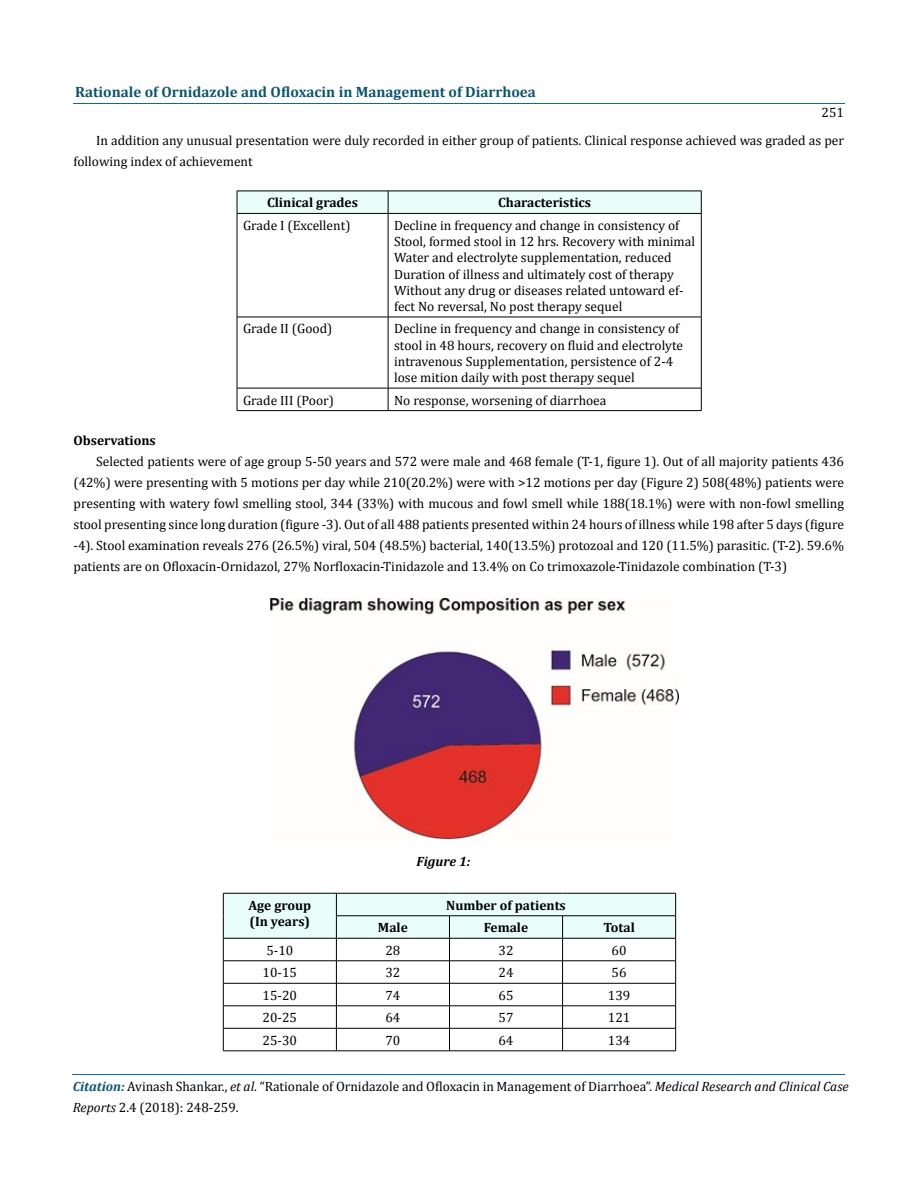
<style>
.page{position:relative;width:917px;height:1190px;background:#fff}
.page>*{position:absolute;margin:0;border:0;box-sizing:border-box;transform-origin:0 0}
.t1{font:700 15px "Cambria";color:#0e546a}
.t2{font:13.5px/16.2px "Cambria";color:#000}
.t3{font:700 13.5px/16.2px "Cambria";color:#000}
.t4{font:italic 700 13.5px "Cambria";color:#000}
.s1{font-weight:700;font-style:italic;font-size:13.35px;color:#0e546a}
.s2{font-style:italic}
</style>
<div class="page">
<hr style="left:74px;top:103px;width:771px;height:1px;background:#0d66b1">
<hr style="left:72px;top:1074px;width:773px;height:1px;background:#0d66b1">
<div style="left:237px;top:191px;width:464px;height:23px;background:#e9fdf9"></div>
<hr style="left:237px;top:191px;width:151px;height:1px;background:#000">
<svg style="left:237px;top:191px;width:1px;height:22px"></svg>
<hr style="left:388px;top:191px;width:313px;height:1px;background:#000">
<svg style="left:388px;top:191px;width:1px;height:22px"></svg>
<svg style="left:701px;top:191px;width:1px;height:22px"></svg>
<hr style="left:237px;top:213px;width:151px;height:1px;background:#000">
<hr style="left:237px;top:214px;width:1px;height:103px;background:#000">
<hr style="left:388px;top:213px;width:313px;height:1px;background:#000">
<hr style="left:388px;top:214px;width:1px;height:103px;background:#000">
<hr style="left:701px;top:214px;width:1px;height:103px;background:#000">
<hr style="left:237px;top:317px;width:151px;height:1px;background:#000">
<hr style="left:237px;top:317px;width:1px;height:71px;background:#000">
<hr style="left:388px;top:317px;width:313px;height:1px;background:#000">
<hr style="left:388px;top:317px;width:1px;height:71px;background:#000">
<hr style="left:701px;top:317px;width:1px;height:71px;background:#000">
<hr style="left:237px;top:388px;width:151px;height:1px;background:#000">
<svg style="left:237px;top:388px;width:1px;height:22px"></svg>
<hr style="left:388px;top:388px;width:313px;height:1px;background:#000">
<svg style="left:388px;top:388px;width:1px;height:22px"></svg>
<svg style="left:701px;top:388px;width:1px;height:22px"></svg>
<hr style="left:237px;top:410px;width:151px;height:1px;background:#000">
<hr style="left:388px;top:410px;width:313px;height:1px;background:#000">
<img style="left:270px;top:598px;width:408px;height:240px">
<div style="left:223px;top:893px;width:452px;height:45px;background:#e9fdf9"></div>
<hr style="left:223px;top:893px;width:113px;height:1px;background:#000">
<hr style="left:336px;top:893px;width:113px;height:1px;background:#000">
<hr style="left:449px;top:893px;width:113px;height:1px;background:#000">
<hr style="left:562px;top:893px;width:113px;height:1px;background:#000">
<hr style="left:336px;top:915px;width:113px;height:1px;background:#000">
<hr style="left:449px;top:915px;width:113px;height:1px;background:#000">
<hr style="left:562px;top:915px;width:113px;height:1px;background:#000">
<hr style="left:223px;top:938px;width:113px;height:1px;background:#000">
<hr style="left:336px;top:938px;width:113px;height:1px;background:#000">
<hr style="left:449px;top:938px;width:113px;height:1px;background:#000">
<hr style="left:562px;top:938px;width:113px;height:1px;background:#000">
<hr style="left:223px;top:960px;width:113px;height:1px;background:#000">
<hr style="left:336px;top:960px;width:113px;height:1px;background:#000">
<hr style="left:449px;top:960px;width:113px;height:1px;background:#000">
<hr style="left:562px;top:960px;width:113px;height:1px;background:#000">
<hr style="left:223px;top:983px;width:113px;height:1px;background:#000">
<hr style="left:336px;top:983px;width:113px;height:1px;background:#000">
<hr style="left:449px;top:983px;width:113px;height:1px;background:#000">
<hr style="left:562px;top:983px;width:113px;height:1px;background:#000">
<hr style="left:223px;top:1005px;width:113px;height:1px;background:#000">
<hr style="left:336px;top:1005px;width:113px;height:1px;background:#000">
<hr style="left:449px;top:1005px;width:113px;height:1px;background:#000">
<hr style="left:562px;top:1005px;width:113px;height:1px;background:#000">
<hr style="left:223px;top:1028px;width:113px;height:1px;background:#000">
<svg style="left:223px;top:893px;width:1px;height:157px"></svg>
<hr style="left:336px;top:1028px;width:113px;height:1px;background:#000">
<svg style="left:336px;top:893px;width:1px;height:157px"></svg>
<hr style="left:449px;top:1028px;width:113px;height:1px;background:#000">
<svg style="left:449px;top:916px;width:1px;height:134px"></svg>
<hr style="left:562px;top:1028px;width:113px;height:1px;background:#000">
<svg style="left:562px;top:916px;width:1px;height:134px"></svg>
<svg style="left:675px;top:893px;width:1px;height:157px"></svg>
<hr style="left:223px;top:1050px;width:113px;height:1px;background:#000">
<hr style="left:336px;top:1050px;width:113px;height:1px;background:#000">
<hr style="left:449px;top:1050px;width:113px;height:1px;background:#000">
<hr style="left:562px;top:1050px;width:113px;height:1px;background:#000">
<p class="t1" style="left:75px;top:82px;width:462px">Rationale of Ornidazole and Ofloxacin in Management of Diarrhoea</p>
<p class="t2" style="left:73px;top:129px;width:772px;line-height:21px;text-indent:23px">In addition any unusual presentation were duly recorded in either group of patients. Clinical response achieved was graded as per following index of achievement</p>
<p class="t2" style="left:821px;top:105px;width:24px">251</p>
<p class="t3" style="left:73px;top:431px;width:84px">Observations</p>
<p class="t3" style="left:267px;top:194px;width:92px">Clinical grades</p>
<p class="t3" style="left:498px;top:194px;width:94px">Characteristics</p>
<p class="t2" style="left:243px;top:217px;width:109px">Grade I (Excellent)</p>
<p class="t2" style="left:394px;top:217px;width:302px">Decline in frequency and change in consistency of Stool, formed stool in 12 hrs. Recovery with minimal Water and electrolyte supplementation, reduced Duration of illness and ultimately cost of therapy Without any drug or diseases related untoward ef&shy;fect No reversal, No post therapy sequel</p>
<p class="t2" style="left:243px;top:321px;width:91px">Grade II (Good)</p>
<p class="t2" style="left:394px;top:321px;width:290px">Decline in frequency and change in consistency of stool in 48 hours, recovery on fluid and electrolyte intravenous Supplementation, persistence of 2-4 lose mition daily with post therapy sequel</p>
<p class="t2" style="left:243px;top:392px;width:92px">Grade III (Poor)</p>
<p class="t2" style="left:394px;top:392px;width:214px">No response, worsening of diarrhoea</p>
<p class="t2" style="left:73px;top:450px;width:772px;line-height:21px;text-align:justify;text-indent:23px">Selected patients were of age group 5-50 years and 572 were male and 468 female (T-1, figure 1). Out of all majority patients 436 (42%) were presenting with 5 motions per day while 210(20.2%) were with &gt;12 motions per day (Figure 2) 508(48%) patients were presenting with watery fowl smelling stool, 344 (33%) with mucous and fowl smell while 188(18.1%) were with non-fowl smelling stool presenting since long duration (figure -3). Out of all 488 patients presented within 24 hours of illness while 198 after 5 days (figure -4). Stool examination reveals 276 (26.5%) viral, 504 (48.5%) bacterial, 140(13.5%) protozoal and 120 (11.5%) parasitic. (T-2). 59.6% patients are on Ofloxacin-Ornidazol, 27% Norfloxacin-Tinidazole and 13.4% on Co trimoxazole-Tinidazole combination (T-3)</p>
<p class="t4" style="left:416px;top:853px;width:55px">Figure 1:</p>
<p class="t3" style="left:248px;top:896px;width:64px">Age group (In years)</p>
<p class="t3" style="left:446px;top:896px;width:121px">Number of patients</p>
<p class="t3" style="left:378px;top:919px;width:31px">Male</p>
<p class="t3" style="left:483px;top:919px;width:46px">Female</p>
<p class="t3" style="left:603px;top:919px;width:33px">Total</p>
<p class="t2" style="left:266px;top:942px;width:28px">5-10</p>
<p class="t2" style="left:385px;top:942px;width:16px">28</p>
<p class="t2" style="left:498px;top:942px;width:16px">32</p>
<p class="t2" style="left:611px;top:942px;width:16px">60</p>
<p class="t2" style="left:263px;top:964px;width:36px">10-15</p>
<p class="t2" style="left:385px;top:964px;width:16px">32</p>
<p class="t2" style="left:498px;top:964px;width:16px">24</p>
<p class="t2" style="left:611px;top:964px;width:16px">56</p>
<p class="t2" style="left:263px;top:987px;width:36px">15-20</p>
<p class="t2" style="left:385px;top:987px;width:16px">74</p>
<p class="t2" style="left:498px;top:987px;width:16px">65</p>
<p class="t2" style="left:608px;top:987px;width:24px">139</p>
<p class="t2" style="left:262px;top:1009px;width:36px">20-25</p>
<p class="t2" style="left:385px;top:1009px;width:16px">64</p>
<p class="t2" style="left:498px;top:1009px;width:16px">57</p>
<p class="t2" style="left:608px;top:1009px;width:24px">121</p>
<p class="t2" style="left:262px;top:1032px;width:36px">25-30</p>
<p class="t2" style="left:385px;top:1032px;width:16px">70</p>
<p class="t2" style="left:498px;top:1032px;width:16px">64</p>
<p class="t2" style="left:608px;top:1032px;width:24px">134</p>
<p class="t2" style="left:73px;top:1076px;width:777px;line-height:21px"><span class="s1">Citation:</span> Avinash Shankar., <span class="s2">et al</span>. “Rationale of Ornidazole and Ofloxacin in Management of Diarrhoea”. <span class="s2">Medical Research and Clinical Case<br>Reports</span> 2.4 (2018): 248-259.</p>
</div>
